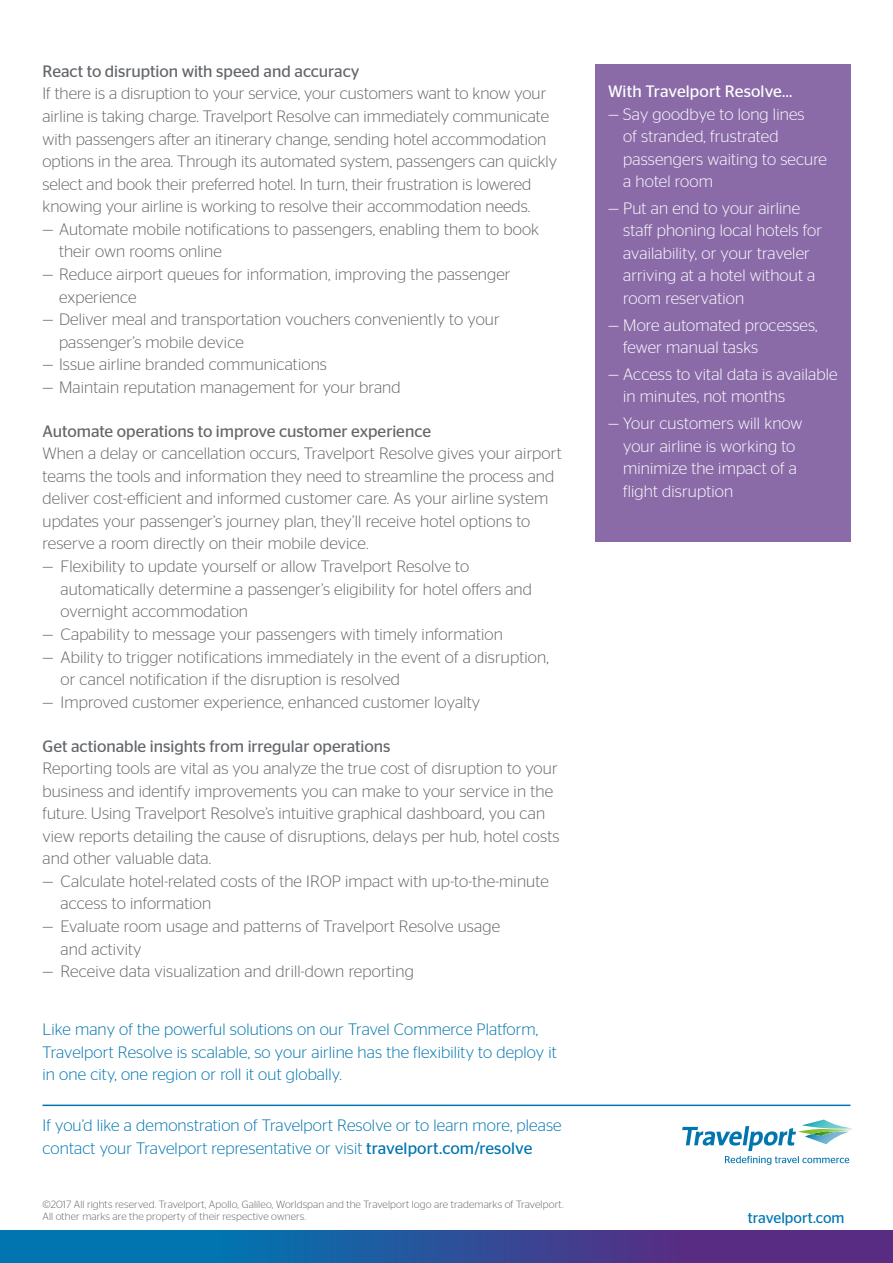
<style>
.page{position:relative;width:893px;height:1263px;background:#fff}
.page>*{position:absolute;margin:0;border:0;box-sizing:border-box;transform-origin:0 0}
.t1{font:300 16.5px/22.5px "Stag Sans";letter-spacing:.01em;color:#63666a}
.t2{font:300 16.5px/22.5px "Stag Sans";letter-spacing:.01em;color:#fff}
.t3{font:300 16.5px/22.5px "Stag Sans";letter-spacing:.01em;color:#0075b0}
.t4{font:16.5px "Stag Sans";letter-spacing:-.005em;color:#63666a}
.t5{font:16.5px "Stag Sans";letter-spacing:.01em;color:#fff}
.t6{font:15px "Stag Sans";color:#0075b0}
.t7{font:300 10.5px/12px "Stag Sans";letter-spacing:.01em;color:#63666a}
.s1{font-weight:400}
</style>
<div class="page">
<div style="left:595px;top:64px;width:255px;height:477px;background:#8a6ba8"></div>
<hr style="left:43px;top:1104px;width:807px;height:2px;background:#0075b0">
<svg style="left:682px;top:1119px;width:171px;height:45px"></svg>
<div style="left:0;top:1230px;width:893px;height:33px;background:linear-gradient(to right,#0083b9,#681f7b)"></div>
<p class="t4" style="left:43px;top:62px;width:319px">React to disruption with speed and accuracy</p>
<p class="t1" style="left:43px;top:82px;width:516px">If there is a disruption to your service, your customers want to know your airline is taking charge. Travelport Resolve can immediately communicate with passengers after an itinerary change, sending hotel accommodation options in the area. Through its automated system, passengers can quickly select and book their preferred hotel. In turn, their frustration is lowered knowing your airline is working to resolve their accommodation needs.</p>
<p class="t1" style="left:59px;top:218px;width:482px;text-indent:-16px">— Automate mobile notifications to passengers, enabling them to book their own rooms online</p>
<p class="t1" style="left:59px;top:263px;width:453px;text-indent:-16px">— Reduce airport queues for information, improving the passenger experience</p>
<p class="t1" style="left:59px;top:308px;width:442px;text-indent:-16px">— Deliver meal and transportation vouchers conveniently to your passenger’s mobile device</p>
<p class="t1" style="left:43px;top:353px;width:286px">— Issue airline branded communications</p>
<p class="t1" style="left:43px;top:376px;width:360px">— Maintain reputation management for your brand</p>
<p class="t4" style="left:43px;top:422px;width:390px">Automate operations to improve customer experience</p>
<p class="t1" style="left:43px;top:442px;width:521px">When a delay or cancellation occurs, Travelport Resolve gives your airport teams the tools and information they need to streamline the process and deliver cost-efficient and informed customer care. As your airline system updates your passenger’s journey plan, they’ll receive hotel options to reserve a room directly on their mobile device.</p>
<p class="t1" style="left:61px;top:555px;width:473px;text-indent:-18px">— Flexibility to update yourself or allow Travelport Resolve to automatically determine a passenger’s eligibility for hotel offers and overnight accommodation</p>
<p class="t1" style="left:43px;top:623px;width:462px">— Capability to message your passengers with timely information</p>
<p class="t1" style="left:61px;top:645px;width:490px;text-indent:-18px">— Ability to trigger notifications immediately in the event of a disruption, or cancel notification if the disruption is resolved</p>
<p class="t1" style="left:43px;top:691px;width:439px">— Improved customer experience, enhanced customer loyalty</p>
<p class="t4" style="left:43px;top:737px;width:349px">Get actionable insights from irregular operations</p>
<p class="t1" style="left:43px;top:757px;width:519px">Reporting tools are vital as you analyze the true cost of disruption to your business and identify improvements you can make to your service in the future. Using Travelport Resolve’s intuitive graphical dashboard, you can view reports detailing the cause of disruptions, delays per hub, hotel costs and other valuable data.</p>
<p class="t1" style="left:61px;top:870px;width:490px;text-indent:-18px">— Calculate hotel-related costs of the IROP impact with up-to-the-minute access to information</p>
<p class="t1" style="left:61px;top:915px;width:441px;text-indent:-18px">— Evaluate room usage and patterns of Travelport Resolve usage and activity</p>
<p class="t1" style="left:43px;top:960px;width:373px">— Receive data visualization and drill-down reporting</p>
<p class="t3" style="left:43px;top:1018px;width:516px">Like many of the powerful solutions on our Travel Commerce Platform,<br>Travelport Resolve is scalable, so your airline has the flexibility to deploy it in one city, one region or roll it out globally.</p>
<p class="t3" style="left:43px;top:1114px;width:521px">If you’d like a demonstration of Travelport Resolve or to learn more, please contact your Travelport representative or visit <span class="s1">travelport.com/resolve</span></p>
<p class="t5" style="left:608px;top:82px;width:186px">With Travelport Resolve…</p>
<p class="t2" style="left:623px;top:102px;width:205px;text-indent:-15px">— Say goodbye to long lines<br>of stranded, frustrated passengers waiting to secure a hotel room</p>
<p class="t2" style="left:623px;top:197px;width:200px;text-indent:-15px">— Put an end to your airline staff phoning local hotels for availability, or your traveler arriving at a hotel without a room reservation</p>
<p class="t2" style="left:623px;top:313px;width:196px;text-indent:-15px">— More automated processes, fewer manual tasks</p>
<p class="t2" style="left:623px;top:363px;width:216px;text-indent:-15px">— Access to vital data is available in minutes, not months</p>
<p class="t2" style="left:623px;top:412px;width:181px;text-indent:-15px">— Your customers will know your airline is working to minimize the impact of a flight disruption</p>
<p class="t7" style="left:43px;top:1199px;width:523px">©2017 All rights reserved. Travelport, Apollo, Galileo, Worldspan and the Travelport logo are trademarks of Travelport.<br>All other marks are the property of their respective owners.</p>
<p class="t6" style="left:748px;top:1209px;width:98px">travelport.com</p>
</div>
